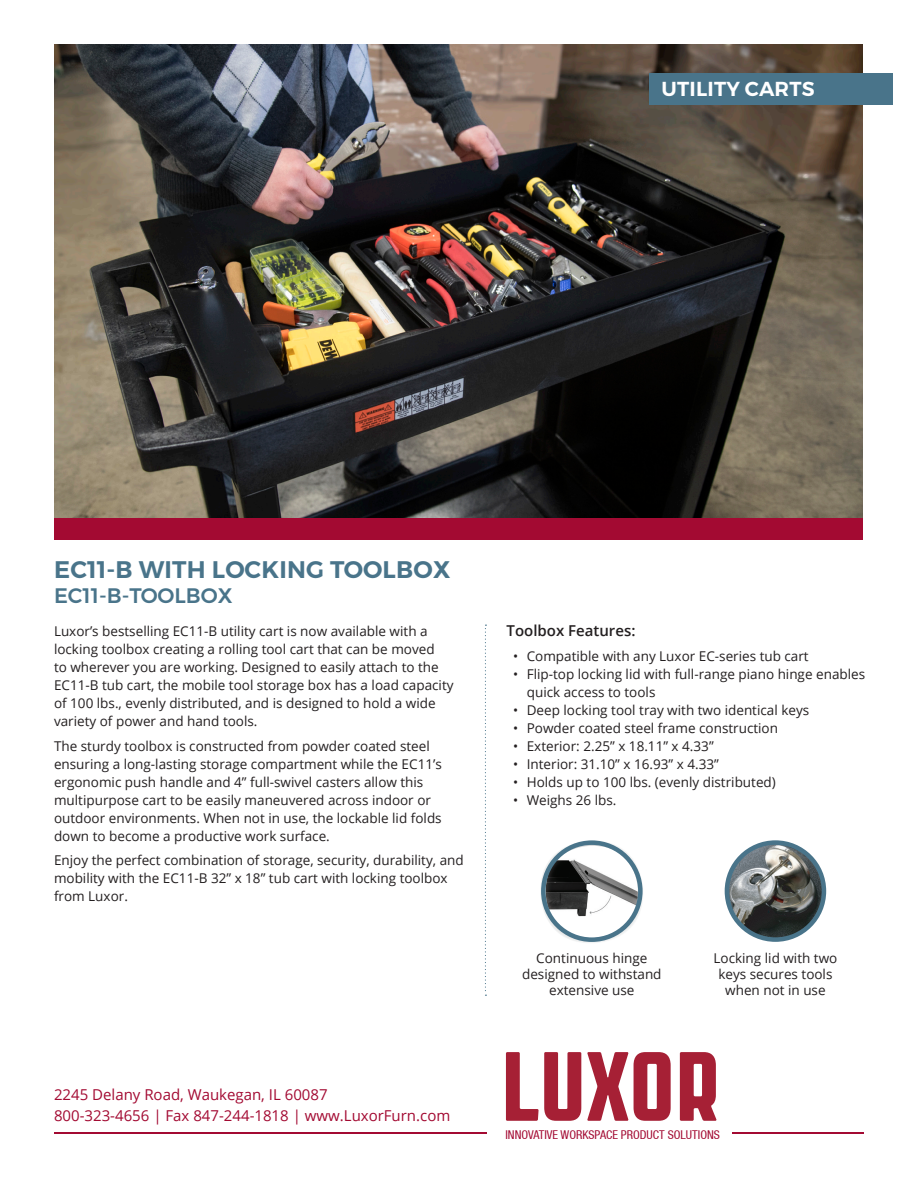
<style>
.page{position:relative;width:918px;height:1188px;background:#fff}
.page>*{position:absolute;margin:0;border:0;box-sizing:border-box;transform-origin:0 0}
.t1{font:600 24px "Montserrat";letter-spacing:.01em;color:#49748a}
.t2{font:500 21px "Montserrat";color:#49748a}
.t3{font:600 20.25px "Montserrat";letter-spacing:.01em;color:#fff}
.t4{font:15px/21px "Open Sans";color:#a30a32}
.t5{font:600 15px "Open Sans";color:#231f20}
.t6{font:13.5px/18px "Open Sans";color:#231f20}
.t7{font:condensed 12.15px "Helvetica Neue LT";color:#a30a32}
</style>
<div class="page">
<img style="left:54px;top:44px;width:809px;height:474px">
<div style="left:54px;top:518px;width:809px;height:21px;background:#a30a32"></div>
<svg style="left:506px;top:1052px;width:75px;height:69px"></svg>
<svg style="left:587px;top:1052px;width:84px;height:69px"></svg>
<svg style="left:680px;top:1052px;width:37px;height:69px"></svg>
<hr style="left:54px;top:1133px;width:432px;height:1px;background:#a30a32">
<hr style="left:732px;top:1133px;width:132px;height:1px;background:#a30a32">
<img style="left:540px;top:840px;width:103px;height:103px">
<div style="left:541px;top:840px;width:102px;height:102px;border:4px solid #49748a;border-radius:50%"></div>
<img style="left:727px;top:844px;width:96px;height:94px">
<div style="left:725px;top:840px;width:101px;height:102px;border:4px solid #49748a;border-radius:50%"></div>
<svg style="left:485px;top:625px;width:1px;height:371px"></svg>
<div style="left:649px;top:73px;width:244px;height:31px;background:#49748a"></div>
<h3 class="t3" style="left:662px;top:76px;width:155px">UTILITY CARTS</h3>
<h1 class="t1" style="left:54px;top:555px;width:398px">EC11-B WITH LOCKING TOOLBOX</h1>
<h2 class="t2" style="left:54px;top:579px;width:180px">EC11-B-TOOLBOX</h2>
<p class="t6" style="left:54px;top:622px;width:401px">Luxor’s bestselling EC11-B utility cart is now available with a locking toolbox creating a rolling tool cart that can be moved<br>to wherever you are working. Designed to easily attach to the EC11-B tub cart, the mobile tool storage box has a load capacity of 100 lbs., evenly distributed, and is designed to hold a wide variety of power and hand tools.</p>
<p class="t6" style="left:54px;top:736px;width:389px">The sturdy toolbox is constructed from powder coated steel ensuring a long-lasting storage compartment while the EC11’s ergonomic push handle and 4” full-swivel casters allow this multipurpose cart to be easily maneuvered across indoor or outdoor environments. When not in use, the lockable lid folds down to become a productive work surface.</p>
<p class="t6" style="left:54px;top:851px;width:411px">Enjoy the perfect combination of storage, security, durability, and mobility with the EC11-B 32” x 18” tub cart with locking toolbox from Luxor.</p>
<p class="t4" style="left:54px;top:1083px;width:398px">2245 Delany Road, Waukegan, IL 60087<br>800-323-4656 | Fax 847-244-1818 | www.LuxorFurn.com</p>
<p class="t5" style="left:507px;top:620px;width:130px">Toolbox Features:</p>
<p class="t6" style="left:513px;top:646px;width:297px">• Compatible with any Luxor EC-series tub cart</p>
<p class="t6" style="left:527px;top:664px;width:340px;text-indent:-14px">• Flip-top locking lid with full-range piano hinge enables quick access to tools</p>
<p class="t6" style="left:513px;top:700px;width:297px">• Deep locking tool tray with two identical keys</p>
<p class="t6" style="left:513px;top:718px;width:266px">• Powder coated steel frame construction</p>
<p class="t6" style="left:513px;top:736px;width:202px">• Exterior: 2.25” x 18.11” x 4.33”</p>
<p class="t6" style="left:513px;top:754px;width:207px">• Interior: 31.10” x 16.93” x 4.33”</p>
<p class="t6" style="left:513px;top:772px;width:264px">• Holds up to 100 lbs. (evenly distributed)</p>
<p class="t6" style="left:513px;top:790px;width:105px">• Weighs 26 lbs.</p>
<p class="t6" style="left:522px;top:950px;width:141px;line-height:16.2px;text-align:center">Continuous hinge designed to withstand extensive use</p>
<p class="t6" style="left:714px;top:950px;width:125px;line-height:16.2px;text-align:center">Locking lid with two keys secures tools when not in use</p>
<p class="t7" style="left:506px;top:1128px;width:216px">INNOVATIVE WORKSPACE PRODUCT SOLUTIONS</p>
</div>
